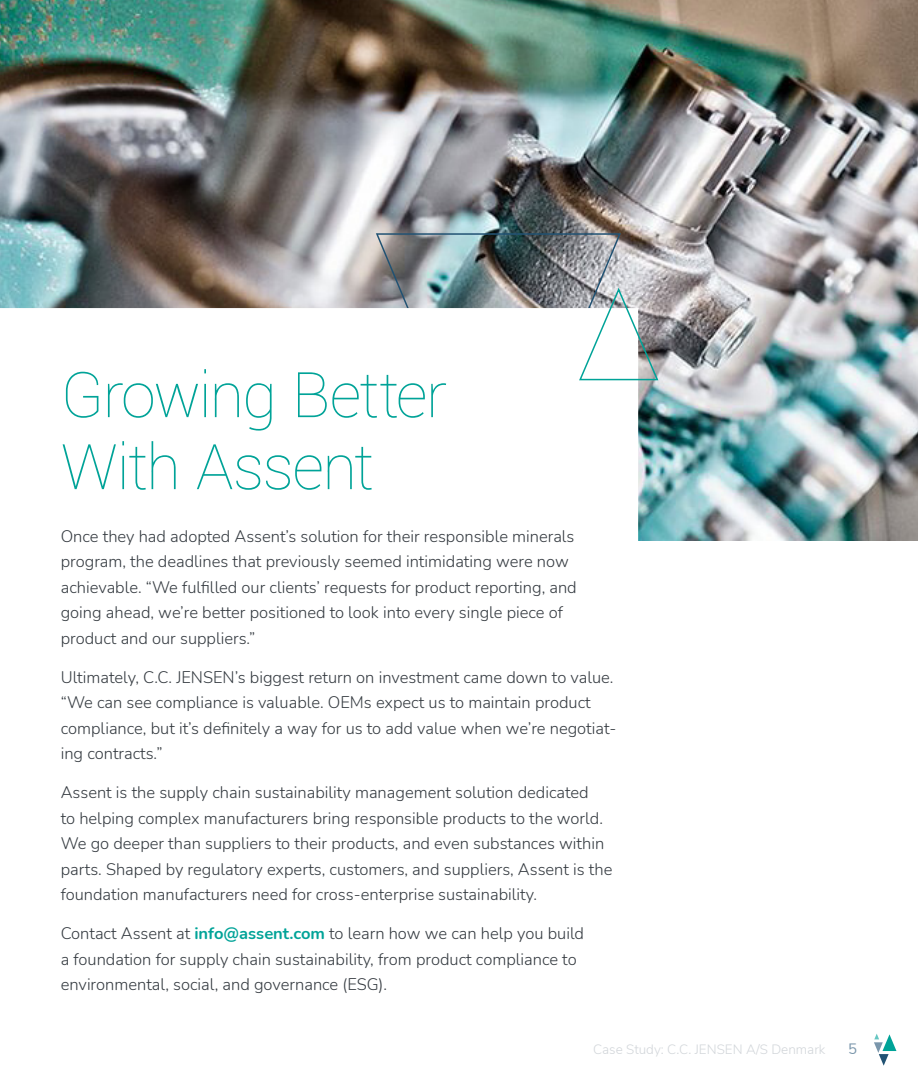
<style>
.page{position:relative;width:918px;height:1080px;background:#fff}
.page>*{position:absolute;margin:0;border:0;box-sizing:border-box;transform-origin:0 0}
.Chapter_Title{font:100 63px/72px "Roboto";letter-spacing:-.025em;color:#00a398}
.Body{font:300 16.5px/25.5px "Nunito";color:#343a40}
.t1{font:15px "Nunito Sans";color:#7a96ab}
.t2{font:300 13.5px "Nunito Sans";color:#d2d6da}
.s1{font-weight:700;color:#00a398}
</style>
<div class="page">
<img style="left:0;top:0;width:918px;height:541px">
<img style="left:375px;top:232px;width:247px;height:76px">
<svg style="left:0;top:308px;width:638px;height:233px"></svg>
<svg style="left:578px;top:286px;width:82px;height:96px"></svg>
<svg style="left:874px;top:1034px;width:22px;height:32px"></svg>
<p class="Chapter_Title" style="left:61px;top:357px;width:388px">Growing Better<br>With Assent</p>
<p class="Body" style="left:61px;top:523px;width:518px">Once they had adopted Assent’s solution for their responsible minerals program, the deadlines that previously seemed intimidating were now achievable. “We fulfilled our clients’ requests for product reporting, and going ahead, we’re better positioned to look into every single piece of product and our suppliers.”</p>
<p class="Body" style="left:61px;top:664px;width:557px">Ultimately, C.C. JENSEN’s biggest return on investment came down to value. “We can see compliance is valuable. OEMs expect us to maintain product compliance, but it’s definitely a way for us to add value when we’re negotiat&shy;ing contracts.”</p>
<p class="Body" style="left:61px;top:779px;width:553px">Assent is the supply chain sustainability management solution dedicated<br>to helping complex manufacturers bring responsible products to the world.<br>We go deeper than suppliers to their products, and even substances within parts. Shaped by regulatory experts, customers, and suppliers, Assent is the foundation manufacturers need for cross-enterprise sustainability.</p>
<p class="Body" style="left:61px;top:920px;width:525px">Contact Assent at <span class="s1">info@assent.com</span> to learn how we can help you build a foundation for supply chain sustainability, from product compliance to environmental, social, and governance (ESG).</p>
<p class="t2" style="left:593px;top:1040px;width:234px">Case Study: C.C. JENSEN A/S Denmark</p>
<p class="t1" style="left:848px;top:1038px;width:10px">5</p>
</div>
